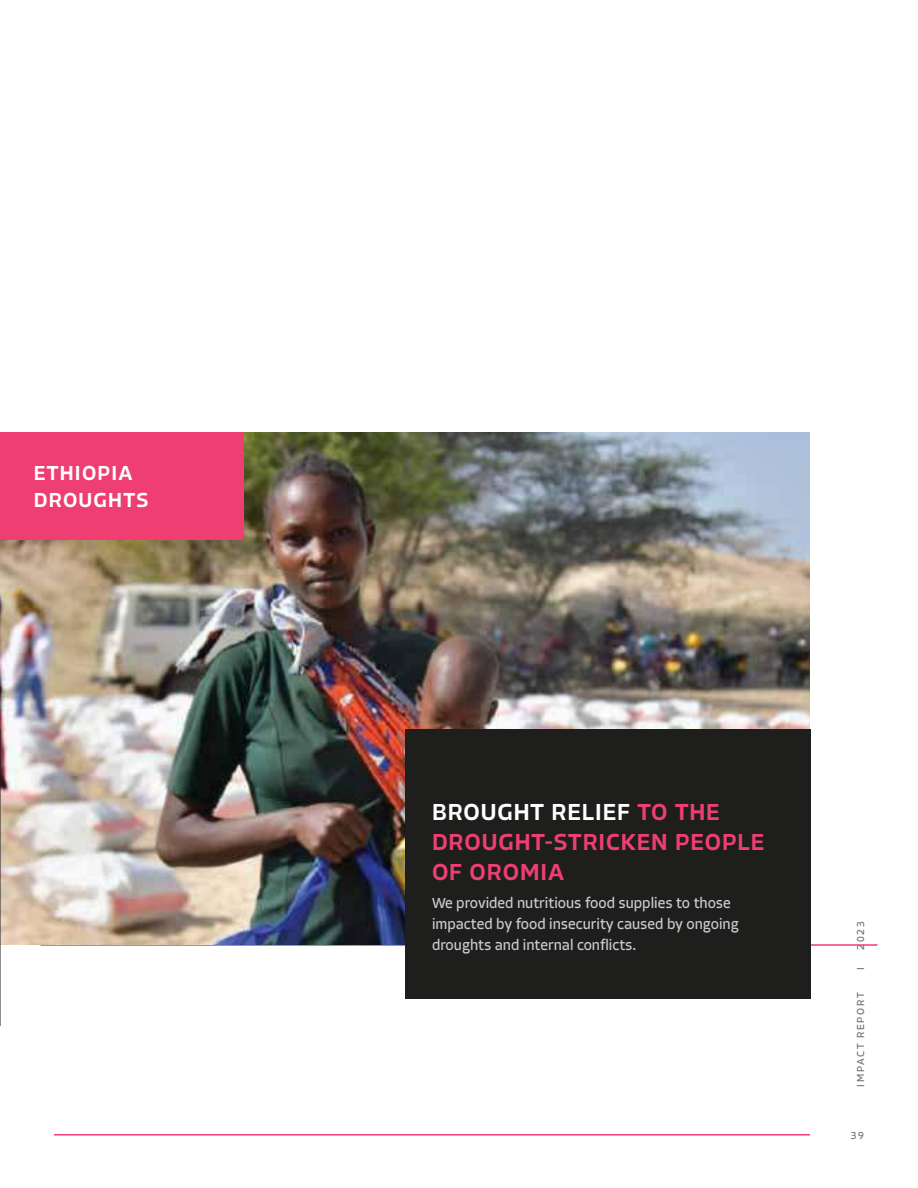
<style>
.page{position:relative;width:918px;height:1188px;background:#fff}
.page>*{position:absolute;margin:0;border:0;box-sizing:border-box;transform-origin:0 0}
.t1{font:500 24px/30px "Allotrope";letter-spacing:.04em;color:#ee3e72}
.t2{font:500 21px/27px "Allotrope";letter-spacing:.06em;color:#fff}
.t3{font:15px/21px "Allotrope";color:#cacdcf}
.t4{font:10.5px "Allotrope";letter-spacing:.16em;color:#746f6f}
.s1{color:#fff}
</style>
<div class="page">
<hr style="left:41px;top:944px;width:837px;height:2px;background:#ee3e72">
<img style="left:0;top:432px;width:810px;height:513px">
<hr style="left:54px;top:1134px;width:756px;height:1px;background:#ee3e72">
<div style="left:405px;top:729px;width:405px;height:270px;background:#1e1e1d"></div>
<div style="left:0;top:432px;width:243px;height:108px;background:#ee3e72"></div>
<h2 class="t2" style="left:34px;top:461px;width:116px">ETHIOPIA<br>DROUGHTS</h2>
<h1 class="t1" style="left:432px;top:798px;width:334px"><span class="s1">BROUGHT RELIEF</span> TO THE<br>DROUGHT-STRICKEN PEOPLE<br>OF OROMIA</h1>
<p class="t3" style="left:432px;top:893px;width:308px">We provided nutritious food supplies to those impacted by food insecurity caused by ongoing droughts and internal conflicts.</p>
<p class="t4" style="left:856px;top:950px;width:30px;rotate:-90deg">2023</p>
<p class="t4" style="left:856px;top:970px;width:4px;rotate:-90deg">I</p>
<p class="t4" style="left:856px;top:1087px;width:96px;rotate:-90deg">IMPACT REPORT</p>
<p class="t4" style="left:851px;top:1131px;width:15px">39</p>
</div>
